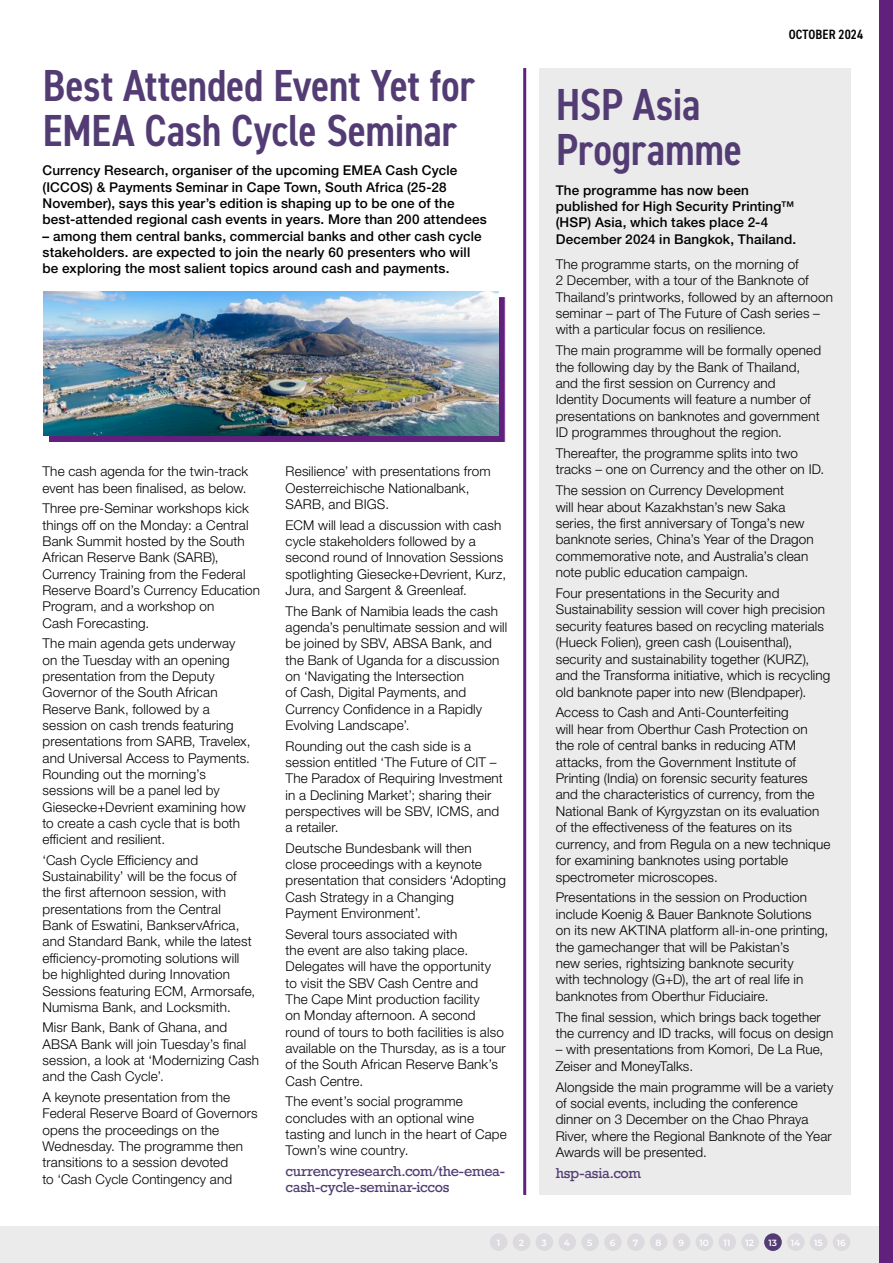
<style>
.page{position:relative;width:893px;height:1263px;background:#fff}
.page>*{position:absolute;margin:0;border:0;box-sizing:border-box;transform-origin:0 0}
.t1{font:600 condensed 45px/45.2px "DIN2014";letter-spacing:-.01em;color:#523c73}
.t2{font:300 13.5px/16.4px "Helvetica Neue LTW1 G";letter-spacing:.01em;color:#000}
.t3{font:500 13.5px/16.4px "Helvetica Neue LTW1 G";letter-spacing:.01em;color:#000}
.t4{font:13.5px/16.4px "Rockwell";letter-spacing:-.025em;color:#523c73}
.t5{font:600 condensed 13.5px "DIN2014";letter-spacing:.005em;color:#000}
.t6{font:600 9px "Montserrat";color:#fff}
</style>
<div class="page">
<div style="left:0;top:1226px;width:893px;height:37px;background:#ebebeb"></div>
<div style="left:490px;top:1233px;width:17px;height:18px;background:#dcd9df;border-radius:50%"></div>
<div style="left:513px;top:1233px;width:17px;height:18px;background:#dcd9df;border-radius:50%"></div>
<div style="left:536px;top:1233px;width:17px;height:18px;background:#dcd9df;border-radius:50%"></div>
<div style="left:558px;top:1233px;width:18px;height:18px;background:#dcd9df;border-radius:50%"></div>
<div style="left:581px;top:1233px;width:18px;height:18px;background:#dcd9df;border-radius:50%"></div>
<div style="left:604px;top:1233px;width:18px;height:18px;background:#dcd9df;border-radius:50%"></div>
<div style="left:627px;top:1233px;width:18px;height:18px;background:#dcd9df;border-radius:50%"></div>
<div style="left:650px;top:1233px;width:17px;height:18px;background:#dcd9df;border-radius:50%"></div>
<div style="left:673px;top:1233px;width:17px;height:18px;background:#dcd9df;border-radius:50%"></div>
<div style="left:696px;top:1233px;width:17px;height:18px;background:#dcd9df;border-radius:50%"></div>
<div style="left:718px;top:1233px;width:18px;height:18px;background:#dcd9df;border-radius:50%"></div>
<div style="left:741px;top:1233px;width:18px;height:18px;background:#dcd9df;border-radius:50%"></div>
<div style="left:787px;top:1233px;width:18px;height:18px;background:#dcd9df;border-radius:50%"></div>
<div style="left:810px;top:1233px;width:17px;height:18px;background:#dcd9df;border-radius:50%"></div>
<div style="left:833px;top:1233px;width:17px;height:18px;background:#dcd9df;border-radius:50%"></div>
<div style="left:764px;top:1233px;width:18px;height:18px;background:#523c73;border-radius:50%"></div>
<div style="left:49px;top:297px;width:456px;height:145px;background:#62207d"></div>
<img style="left:43px;top:291px;width:456px;height:145px">
<div style="left:880px;top:0;width:13px;height:1263px;background:#62207d"></div>
<hr style="left:523px;top:68px;width:3px;height:1127px;background:#62207d">
<div style="left:539px;top:68px;width:311px;height:1127px;background:#ebebeb"></div>
<h1 class="t1" style="left:43px;top:62px;width:434px">Best Attended Event Yet for<br>EMEA Cash Cycle Seminar</h1>
<p class="t3" style="left:43px;top:162px;width:446px">Currency Research, organiser of the upcoming EMEA Cash Cycle (ICCOS) &amp; Payments Seminar in Cape Town, South Africa (25-28<br>November), says this year’s edition is shaping up to be one of the best-attended regional cash events in years. More than 200 attendees</p>
<p class="t3" style="left:43px;top:228px;width:441px">– among them central banks, commercial banks and other cash cycle stakeholders. are expected to join the nearly 60 presenters who will be exploring the most salient topics around cash and payments.</p>
<p class="t2" style="left:43px;top:463px;width:207px">The cash agenda for the twin-track event has been finalised, as below.</p>
<p class="t2" style="left:43px;top:500px;width:219px">Three pre-Seminar workshops kick things off on the Monday: a Central<br>Bank Summit hosted by the South<br>African Reserve Bank (SARB),<br>Currency Training from the Federal<br>Reserve Board’s Currency Education<br>Program, and a workshop on<br>Cash Forecasting.</p>
<p class="t2" style="left:43px;top:635px;width:209px">The main agenda gets underway on the Tuesday with an opening presentation from the Deputy<br>Governor of the South African<br>Reserve Bank, followed by a session on cash trends featuring presentations from SARB, Travelex, and Universal Access to Payments.<br>Rounding out the morning’s sessions will be a panel led by<br>Giesecke+Devrient examining how to create a cash cycle that is both efficient and resilient.</p>
<p class="t2" style="left:43px;top:852px;width:214px">‘Cash Cycle Efficiency and Sustainability’ will be the focus of the first afternoon session, with presentations from the Central<br>Bank of Eswatini, BankservAfrica, and Standard Bank, while the latest efficiency-promoting solutions will be highlighted during Innovation Sessions featuring ECM, Armorsafe, Numisma Bank, and Locksmith.</p>
<p class="t2" style="left:43px;top:1019px;width:218px">Misr Bank, Bank of Ghana, and<br>ABSA Bank will join Tuesday’s final session, a look at ‘Modernizing Cash and the Cash Cycle’.</p>
<p class="t2" style="left:43px;top:1089px;width:217px">A keynote presentation from the<br>Federal Reserve Board of Governors opens the proceedings on the<br>Wednesday. The programme then transitions to a session devoted<br>to ‘Cash Cycle Contingency and</p>
<p class="t2" style="left:286px;top:463px;width:206px">Resilience’ with presentations from<br>Oesterreichische Nationalbank,<br>SARB, and BIGS.</p>
<p class="t2" style="left:286px;top:517px;width:222px">ECM will lead a discussion with cash cycle stakeholders followed by a second round of Innovation Sessions spotlighting Giesecke+Devrient, Kurz, Jura, and Sargent &amp; Greenleaf.</p>
<p class="t2" style="left:286px;top:602px;width:223px">The Bank of Namibia leads the cash agenda’s penultimate session and will be joined by SBV, ABSA Bank, and the Bank of Uganda for a discussion on ‘Navigating the Intersection<br>of Cash, Digital Payments, and<br>Currency Confidence in a Rapidly<br>Evolving Landscape’.</p>
<p class="t2" style="left:286px;top:737px;width:219px">Rounding out the cash side is a session entitled ‘The Future of CIT –<br>The Paradox of Requiring Investment in a Declining Market’; sharing their perspectives will be SBV, ICMS, and a retailer.</p>
<p class="t2" style="left:286px;top:840px;width:222px">Deutsche Bundesbank will then close proceedings with a keynote presentation that considers ‘Adopting<br>Cash Strategy in a Changing<br>Payment Environment’.</p>
<p class="t2" style="left:286px;top:926px;width:222px">Several tours associated with<br>the event are also taking place.<br>Delegates will have the opportunity<br>to visit the SBV Cash Centre and<br>The Cape Mint production facility<br>on Monday afternoon. A second round of tours to both facilities is also available on the Thursday, as is a tour of the South African Reserve Bank’s<br>Cash Centre.</p>
<p class="t2" style="left:286px;top:1093px;width:223px">The event’s social programme concludes with an optional wine tasting and lunch in the heart of Cape<br>Town’s wine country.</p>
<p class="t4" style="left:286px;top:1163px;width:221px">currencyresearch.com/the-emea&shy;cash-cycle-seminar-iccos</p>
<p class="t5" style="left:789px;top:25px;width:76px">OCTOBER 2024</p>
<h1 class="t1" style="left:556px;top:81px;width:188px">HSP Asia<br>Programme</h1>
<p class="t3" style="left:556px;top:181px;width:242px">The programme has now been published for High Security Printing™ (HSP) Asia, which takes place 2-4<br>December 2024 in Bangkok, Thailand.</p>
<p class="t2" style="left:556px;top:256px;width:279px">The programme starts, on the morning of<br>2 December, with a tour of the Banknote of Thailand’s printworks, followed by an afternoon seminar – part of The Future of Cash series – with a particular focus on resilience.</p>
<p class="t2" style="left:556px;top:342px;width:267px">The main programme will be formally opened the following day by the Bank of Thailand, and the first session on Currency and Identity Documents will feature a number of presentations on banknotes and government ID programmes throughout the region.</p>
<p class="t2" style="left:556px;top:445px;width:270px">Thereafter, the programme splits into two tracks – one on Currency and the other on ID.</p>
<p class="t2" style="left:556px;top:482px;width:259px">The session on Currency Development<br>will hear about Kazakhstan’s new Saka series, the first anniversary of Tonga’s new banknote series, China’s Year of the Dragon commemorative note, and Australia’s clean note public education campaign.</p>
<p class="t2" style="left:556px;top:585px;width:276px">Four presentations in the Security and Sustainability session will cover high precision security features based on recycling materials (Hueck Folien), green cash (Louisenthal), security and sustainability together (KURZ), and the Transforma initiative, which is recycling old banknote paper into new (Blendpaper).</p>
<p class="t2" style="left:556px;top:704px;width:276px">Access to Cash and Anti-Counterfeiting<br>will hear from Oberthur Cash Protection on<br>the role of central banks in reducing ATM attacks, from the Government Institute of Printing (India) on forensic security features and the characteristics of currency, from the National Bank of Kyrgyzstan on its evaluation of the effectiveness of the features on its currency, and from Regula on a new technique for examining banknotes using portable spectrometer microscopes.</p>
<p class="t2" style="left:556px;top:889px;width:274px">Presentations in the session on Production include Koenig &amp; Bauer Banknote Solutions on its new AKTINA platform all-in-one printing, the gamechanger that will be Pakistan’s<br>new series, rightsizing banknote security<br>with technology (G+D), the art of real life in banknotes from Oberthur Fiduciaire.</p>
<p class="t2" style="left:556px;top:1008px;width:279px">The final session, which brings back together the currency and ID tracks, will focus on design</p>
<p class="t2" style="left:556px;top:1041px;width:269px">– with presentations from Komori, De La Rue,<br>Zeiser and MoneyTalks.</p>
<p class="t2" style="left:556px;top:1078px;width:279px">Alongside the main programme will be a variety of social events, including the conference dinner on 3 December on the Chao Phraya River, where the Regional Banknote of the Year Awards will be presented.</p>
<p class="t4" style="left:556px;top:1165px;width:87px">hsp-asia.com</p>
<p class="t6" style="left:497px;top:1236px;width:5px">1</p>
<p class="t6" style="left:519px;top:1236px;width:7px">2</p>
<p class="t6" style="left:541px;top:1236px;width:7px">3</p>
<p class="t6" style="left:564px;top:1236px;width:8px">4</p>
<p class="t6" style="left:587px;top:1236px;width:7px">5</p>
<p class="t6" style="left:610px;top:1236px;width:7px">6</p>
<p class="t6" style="left:633px;top:1236px;width:7px">7</p>
<p class="t6" style="left:655px;top:1236px;width:7px">8</p>
<p class="t6" style="left:678px;top:1236px;width:7px">9</p>
<p class="t6" style="left:699px;top:1236px;width:11px">10</p>
<p class="t6" style="left:724px;top:1236px;width:8px">11</p>
<p class="t6" style="left:745px;top:1236px;width:10px">12</p>
<p class="t6" style="left:768px;top:1236px;width:10px">13</p>
<p class="t6" style="left:791px;top:1236px;width:11px">14</p>
<p class="t6" style="left:814px;top:1236px;width:10px">15</p>
<p class="t6" style="left:837px;top:1236px;width:11px">16</p>
</div>
